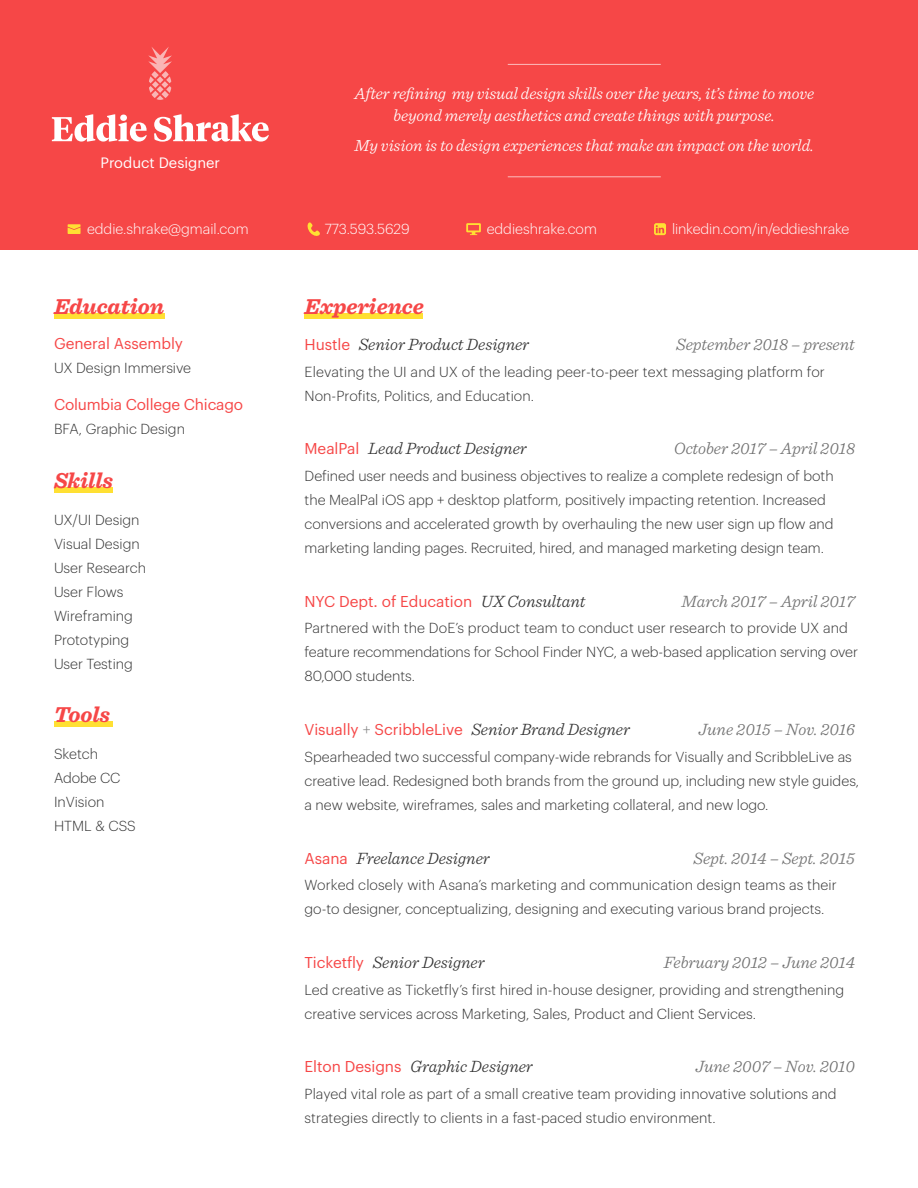
<style>
.page{position:relative;width:918px;height:1188px;background:#fff}
.page>*{position:absolute;margin:0;border:0;box-sizing:border-box;transform-origin:0 0}
.t1{font:italic 700 22.5px "Sentinel";letter-spacing:-.005em;color:#f64747}
.t2{font:italic 300 17.25px "Sentinel";color:#707070}
.t3{font:italic 300 17.25px "Sentinel";color:#333}
.t4{font:italic 300 16.8px/22.5px "Sentinel";letter-spacing:-.005em;color:#fff;text-align:center}
.t5{font:15.3px "Graphik";letter-spacing:-.005em;color:#f64747}
.t6{font:14.7px "Graphik";color:#fff}
.t7{font:300 14.25px/24px "Graphik";color:#333}
.t8{font:300 14.25px "Graphik";letter-spacing:-.01em;color:#fff}
.s1{font-family:"Graphik";font-weight:400;font-style:normal;font-size:15.3px;color:#f64747}
.s2{font-family:"Sentinel";font-weight:300;font-style:italic;font-size:17.25px;color:#333}
.s3{font-weight:300;color:#858585}
.s4{font-weight:400;color:#858585}
</style>
<div class="page">
<div style="left:0;top:0;width:918px;height:250px;background:#f64747"></div>
<svg style="left:52px;top:114px;width:95px;height:28px"></svg>
<svg style="left:154px;top:114px;width:115px;height:28px"></svg>
<svg style="left:148px;top:47px;width:24px;height:53px"></svg>
<div style="left:305px;top:313px;width:118px;height:6px;background:#ffe033"></div>
<div style="left:54px;top:313px;width:111px;height:6px;background:#ffe033"></div>
<div style="left:54px;top:487px;width:59px;height:6px;background:#ffe033"></div>
<div style="left:54px;top:721px;width:59px;height:6px;background:#ffe033"></div>
<hr style="left:508px;top:176px;width:153px;height:1px;background:#fff">
<hr style="left:508px;top:64px;width:153px;height:1px;background:#fff">
<svg style="left:68px;top:224px;width:13px;height:10px"></svg>
<svg style="left:307px;top:222px;width:13px;height:14px"></svg>
<svg style="left:466px;top:223px;width:15px;height:12px"></svg>
<svg style="left:654px;top:223px;width:12px;height:12px"></svg>
<p class="t6" style="left:100px;top:152px;width:121px">Product Designer</p>
<p class="t4" style="left:354px;top:81px;width:461px">After refining my visual design skills over the years, it’s time to move beyond merely aesthetics and create things with purpose.</p>
<p class="t4" style="left:355px;top:133px;width:461px">My vision is to design experiences that make an impact on the world.</p>
<p class="t8" style="left:87px;top:218px;width:163px">eddie.shrake@gmail.com</p>
<p class="t8" style="left:325px;top:218px;width:86px">773.593.5629</p>
<p class="t8" style="left:487px;top:218px;width:112px">eddieshrake.com</p>
<p class="t8" style="left:672px;top:218px;width:179px">linkedin.com/in/eddieshrake</p>
<h1 class="t1" style="left:54px;top:288px;width:112px">Education</h1>
<h1 class="t1" style="left:305px;top:288px;width:121px">Experience</h1>
<p class="t5" style="left:54px;top:332px;width:131px">General Assembly</p>
<p class="t7" style="left:54px;top:354px;width:139px">UX Design Immersive</p>
<p class="t5" style="left:54px;top:393px;width:191px">Columbia College Chicago</p>
<p class="t7" style="left:54px;top:416px;width:132px">BFA, Graphic Design</p>
<p class="t3" style="left:305px;top:331px;width:226px"><span class="s1">Hustle</span> Senior Product Designer</p>
<p class="t2" style="left:676px;top:331px;width:180px">September 2018 – present</p>
<p class="t7" style="left:305px;top:358px;width:522px">Elevating the UI and UX of the leading peer-to-peer text messaging platform for<br>Non-Profits, Politics, and Education.</p>
<h1 class="t1" style="left:54px;top:463px;width:60px">Skills</h1>
<p class="t7" style="left:54px;top:507px;width:94px">UX/UI Design<br>Visual Design<br>User Research<br>User Flows<br>Wireframing<br>Prototyping<br>User Testing</p>
<h1 class="t1" style="left:54px;top:697px;width:58px">Tools</h1>
<p class="t7" style="left:54px;top:740px;width:83px">Sketch<br>Adobe CC<br>InVision<br>HTML &amp; CSS</p>
<p class="t3" style="left:305px;top:436px;width:224px"><span class="s1">MealPal</span> Lead Product Designer</p>
<p class="t2" style="left:674px;top:436px;width:183px">October 2017 – April 2018</p>
<p class="t7" style="left:305px;top:463px;width:531px">Defined user needs and business objectives to realize a complete redesign of both the MealPal iOS app + desktop platform, positively impacting retention. Increased conversions and accelerated growth by overhauling the new user sign up flow and marketing landing pages. Recruited, hired, and managed marketing design team.</p>
<p class="t5" style="left:305px;top:590px;width:283px">NYC Dept. of Education <span class="s2">UX Consultant</span></p>
<p class="t2" style="left:682px;top:588px;width:175px">March 2017 – April 2017</p>
<p class="t7" style="left:305px;top:615px;width:555px">Partnered with the DoE’s product team to conduct user research to provide UX and feature recommendations for School Finder NYC, a web-based application serving over<br>80,000 students.</p>
<p class="t5" style="left:305px;top:718px;width:327px">Visually <span class="s3">+</span> ScribbleLive <span class="s2">Senior Brand Designer</span></p>
<p class="t2" style="left:699px;top:717px;width:158px">June 2015 – Nov. 2016</p>
<p class="t7" style="left:305px;top:744px;width:556px">Spearheaded two successful company-wide rebrands for Visually and ScribbleLive as creative lead. Redesigned both brands from the ground up, including new style guides, a new website, wireframes, sales and marketing collateral, and new logo.</p>
<p class="t3" style="left:305px;top:845px;width:187px"><span class="s1">Asana</span> Freelance Designer</p>
<p class="t2" style="left:694px;top:845px;width:163px">Sept. 2<span class="s4">014 –</span> Sept. <span class="s4">2015</span></p>
<p class="t7" style="left:305px;top:872px;width:534px">Worked closely with Asana’s marketing and communication design teams as their go-to designer, conceptualizing, designing and executing various brand projects.</p>
<p class="t3" style="left:305px;top:949px;width:182px"><span class="s1">Ticketfly</span> Senior Designer</p>
<p class="t2" style="left:664px;top:949px;width:193px">February 2012 – June 2014</p>
<p class="t7" style="left:305px;top:976px;width:541px">Led creative as Ticketfly’s first hired in-house designer, providing and strengthening creative services across Marketing, Sales, Product and Client Services.</p>
<p class="t3" style="left:305px;top:1054px;width:230px"><span class="s1">Elton Designs</span> Graphic Designer</p>
<p class="t2" style="left:695px;top:1054px;width:161px">June 2007 – Nov. 2010</p>
<p class="t7" style="left:305px;top:1081px;width:534px">Played vital role as part of a small creative team providing innovative solutions and strategies directly to clients in a fast-paced studio environment.</p>
</div>
